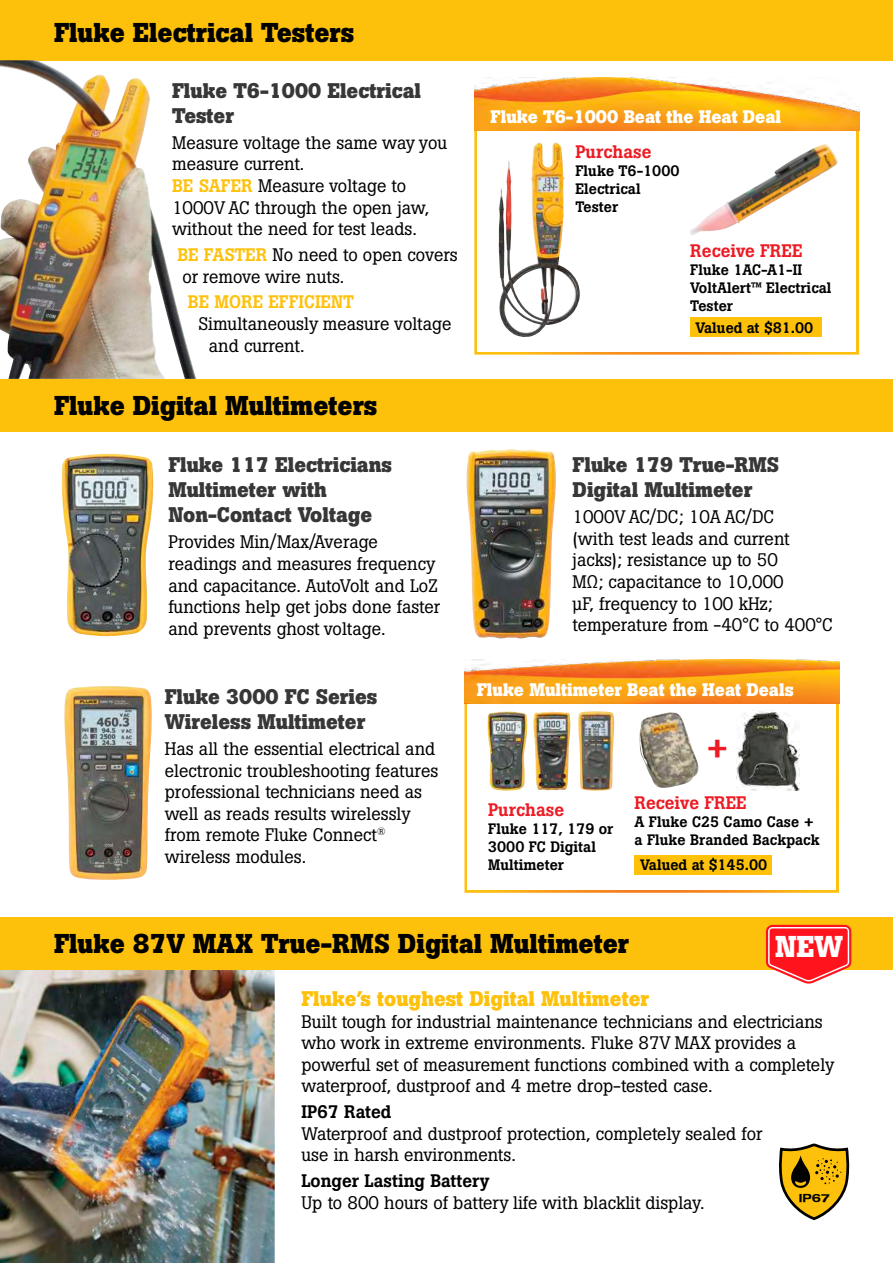
<style>
.page{position:relative;width:893px;height:1263px;background:#fff}
.page>*{position:absolute;margin:0;border:0;box-sizing:border-box;transform-origin:0 0}
.t1{font:500 33px "Boton Pro";color:#ec1b24}
.t2{font:700 29.85px "Boton Pro";color:#fff}
.t3{font:700 27px "Boton Pro";color:#000}
.t4{font:700 21px/25.2px "Boton Pro";color:#373738}
.t5{font:700 21px "Boton Pro";color:#fec10b}
.t6{font:18px/21.6px "Boton Pro";color:#000}
.t7{font:700 18px "Boton Pro";color:#fff}
.t8{font:500 18px "Boton Pro";color:#ec1b24}
.t9{font:500 18px "Boton Pro";color:#000}
.t10{font:500 18px "Boton Pro";color:#fec10b}
.t11{font:500 15px/18px "Boton Pro";color:#000}
.t12{font:11.25px "Helvetica Neue Bold Ext";color:#000}
.s1{font-weight:500;color:#fec10b}
</style>
<div class="page">
<div style="left:0;top:0;width:893px;height:60px;background:#fec10b"></div>
<div style="left:0;top:379px;width:893px;height:52px;background:#fec10b"></div>
<div style="left:0;top:917px;width:893px;height:53px;background:#fec10b"></div>
<div style="left:474px;top:114px;width:385px;height:241px;background:#fff;border:6px solid #fff"></div>
<img style="left:474px;top:78px;width:385px;height:52px">
<div style="left:464px;top:692px;width:375px;height:201px;background:#fff;border:6px solid #fff"></div>
<img style="left:464px;top:660px;width:375px;height:43px">
<img style="left:499px;top:142px;width:56px;height:182px">
<img style="left:690px;top:144px;width:148px;height:91px">
<div style="left:690px;top:318px;width:131px;height:19px;background:#fec10b"></div>
<div style="left:634px;top:855px;width:138px;height:20px;background:#fec10b"></div>
<img style="left:466px;top:449px;width:90px;height:190px">
<img style="left:61px;top:454px;width:92px;height:182px">
<img style="left:533px;top:711px;width:37px;height:79px">
<img style="left:487px;top:711px;width:40px;height:79px">
<img style="left:578px;top:711px;width:36px;height:80px">
<img style="left:64px;top:686px;width:88px;height:194px">
<img style="left:639px;top:712px;width:60px;height:76px">
<img style="left:0;top:60px;width:196px;height:319px">
<svg style="left:766px;top:925px;width:85px;height:59px;background:#fe464c"></svg>
<img style="left:0;top:970px;width:275px;height:293px">
<svg style="left:779px;top:1143px;width:71px;height:78px"></svg>
<img style="left:736px;top:711px;width:63px;height:79px">
<h3 class="t3" style="left:54px;top:15px;width:302px">Fluke Electrical Testers</h3>
<p class="t4" style="left:172px;top:78px;width:250px">Fluke T6-1000 Electrical<br>Tester</p>
<p class="t6" style="left:172px;top:132px;width:277px">Measure voltage the same way you measure current.<br><span class="s1">BE SAFER</span> Measure voltage to<br>1000V AC through the open jaw, without the need for test leads.</p>
<p class="t6" style="left:177px;top:244px;width:282px"><span class="s1">BE FASTER</span> No need to open covers or remove wire nuts.</p>
<p class="t10" style="left:188px;top:290px;width:168px">BE MORE EFFICIENT</p>
<p class="t6" style="left:209px;top:313px;width:244px;text-indent:-11px">Simultaneously measure voltage and current.</p>
<h3 class="t3" style="left:54px;top:388px;width:325px">Fluke Digital Multimeters</h3>
<p class="t4" style="left:168px;top:452px;width:225px">Fluke 117 Electricians<br>Multimeter with<br>Non-Contact Voltage</p>
<p class="t6" style="left:168px;top:531px;width:273px">Provides Min/Max/Average readings and measures frequency and capacitance. AutoVolt and LoZ functions help get jobs done faster and prevents ghost voltage.</p>
<p class="t4" style="left:165px;top:684px;width:214px">Fluke 3000 FC Series<br>Wireless Multimeter</p>
<p class="t6" style="left:165px;top:738px;width:275px">Has all the essential electrical and electronic troubleshooting features professional technicians need as well as reads results wirelessly from remote Fluke Connect<sup>® </sup>wireless modules.</p>
<p class="t7" style="left:491px;top:105px;width:292px">Fluke T6-1000 Beat the Heat Deal</p>
<p class="t8" style="left:575px;top:140px;width:78px">Purchase</p>
<p class="t11" style="left:575px;top:162px;width:106px">Fluke T6-1000<br>Electrical<br>Tester</p>
<p class="t8" style="left:690px;top:239px;width:114px">Receive FREE</p>
<p class="t11" style="left:690px;top:261px;width:143px">Fluke 1AC-A1-II<br>VoltAlert™ Electrical<br>Tester</p>
<p class="t11" style="left:695px;top:318px;width:119px">Valued at $81.00</p>
<p class="t4" style="left:573px;top:452px;width:208px">Fluke 179 True-RMS<br>Digital Multimeter</p>
<p class="t6" style="left:573px;top:506px;width:262px">1000V AC/DC; 10A AC/DC<br>(with test leads and current jacks); resistance up to 50<br>MΩ; capacitance to 10,000<br>μF, frequency to 100 kHz; temperature from -40°C to 400°C</p>
<p class="t7" style="left:477px;top:678px;width:318px">Fluke Multimeter Beat the Heat Deals</p>
<p class="t8" style="left:488px;top:798px;width:78px">Purchase</p>
<p class="t11" style="left:488px;top:820px;width:127px">Fluke 117, 179 or<br>3000 FC Digital<br>Multimeter</p>
<h1 class="t1" style="left:705px;top:726px;width:25px">+</h1>
<p class="t8" style="left:634px;top:791px;width:114px">Receive FREE</p>
<p class="t11" style="left:634px;top:813px;width:187px">A Fluke C25 Camo Case + a Fluke Branded Backpack</p>
<p class="t11" style="left:640px;top:856px;width:128px">Valued at $145.00</p>
<h3 class="t3" style="left:54px;top:926px;width:577px">Fluke 87V MAX True-RMS Digital Multimeter</h3>
<h2 class="t2" style="left:775px;top:927px;width:69px">NEW</h2>
<p class="t5" style="left:301px;top:985px;width:349px">Fluke’s toughest Digital Multimeter</p>
<p class="t6" style="left:301px;top:1010px;width:535px">Built tough for industrial maintenance technicians and electricians who work in extreme environments. Fluke 87V MAX provides a powerful set of measurement functions combined with a completely waterproof, dustproof and 4 metre drop-tested case.</p>
<p class="t9" style="left:301px;top:1100px;width:91px">IP67 Rated</p>
<p class="t6" style="left:301px;top:1123px;width:463px">Waterproof and dustproof protection, completely sealed for use in harsh environments.</p>
<p class="t9" style="left:301px;top:1169px;width:190px">Longer Lasting Battery</p>
<p class="t6" style="left:301px;top:1192px;width:405px">Up to 800 hours of battery life with blacklit display.</p>
<p class="t12" style="left:799px;top:1191px;width:32px">IP67</p>
</div>
